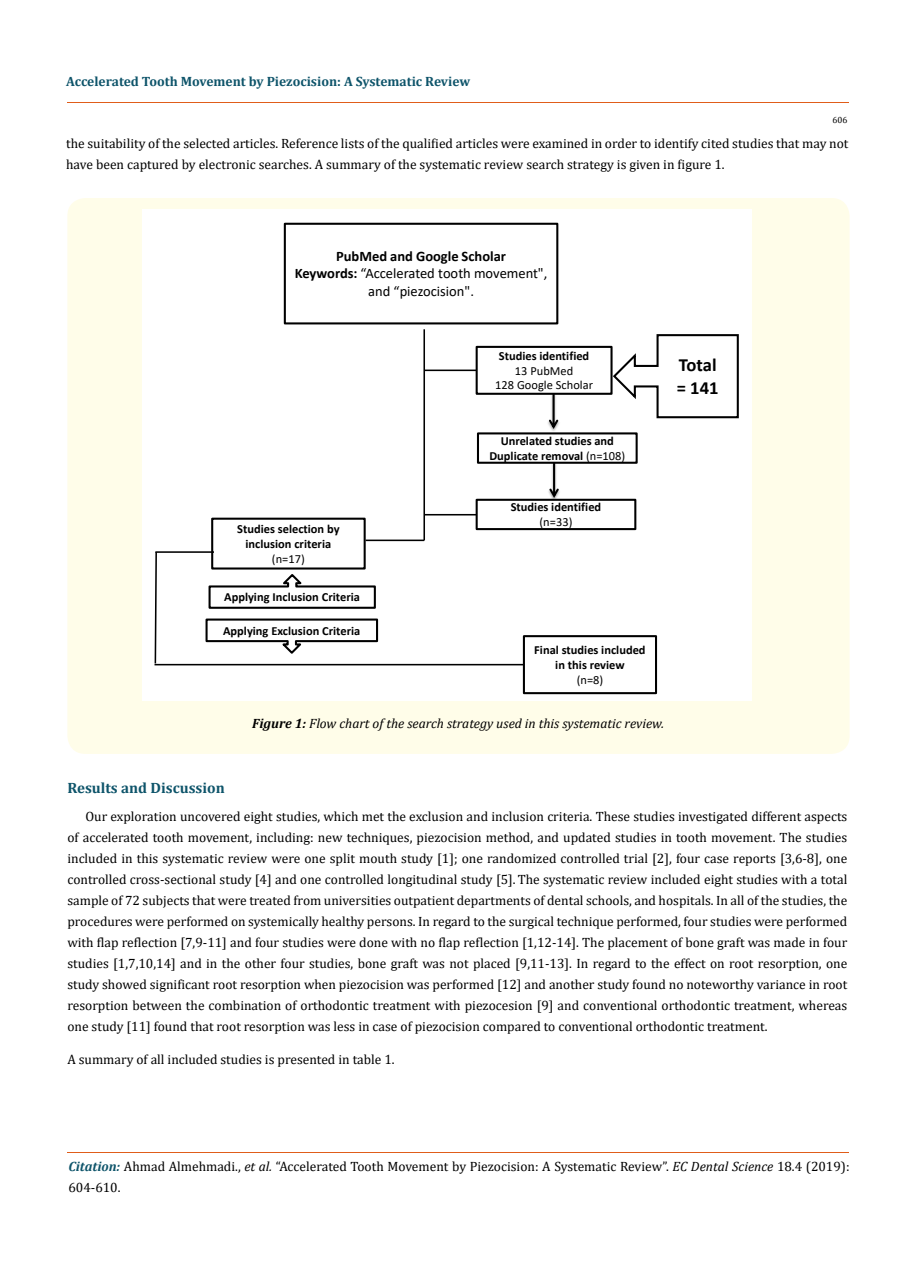
<style>
.page{position:relative;width:917px;height:1262px;background:#fff}
.page>*{position:absolute;margin:0;border:0;box-sizing:border-box;transform-origin:0 0}
.t1{font:700 18.6px/22.5px "Calibri";color:#000}
.t2{font:700 15px "Cambria";color:#0e546a}
.t3{font:14.55px/17.4px "Calibri";color:#000;text-align:center}
.t4{font:13.5px/21px "Cambria";color:#000}
.t5{font:italic 13.5px "Cambria";color:#000}
.t6{font:700 13.5px "Cambria";color:#0e546a}
.t7{font:700 12.45px/14.9px "Calibri";color:#000;text-align:center}
.t8{font:12.45px/14.9px "Calibri";color:#000;text-align:center}
.t9{font:9px "Cambria";color:#000}
.s1{font-weight:700}
.s2{font-weight:400}
.s3{font-weight:700;font-style:italic;color:#0e546a}
.s4{font-style:italic}
</style>
<div class="page">
<hr style="left:67px;top:1152px;width:781px;height:1px;background:#e05d1a">
<div style="left:67px;top:198px;width:782px;height:556px;background:#fffde9;border-radius:18px"></div>
<div style="left:142px;top:209px;width:610px;height:492px;background:#fff"></div>
<div style="left:284px;top:223px;width:274px;height:101px;border:2px solid #000"></div>
<hr style="left:423px;top:329px;width:2px;height:211px;background:#000">
<hr style="left:365px;top:539px;width:59px;height:2px;background:#000">
<hr style="left:424px;top:369px;width:52px;height:2px;background:#000">
<hr style="left:424px;top:514px;width:52px;height:1px;background:#000">
<div style="left:475px;top:346px;width:137px;height:49px;border:2px solid #000"></div>
<div style="left:477px;top:432px;width:160px;height:32px;border:2px solid #000"></div>
<div style="left:475px;top:499px;width:161px;height:31px;border:2px solid #000"></div>
<svg style="left:611px;top:334px;width:128px;height:85px"></svg>
<div style="left:211px;top:517px;width:155px;height:52px;border:2px solid #000"></div>
<hr style="left:155px;top:551px;width:59px;height:2px;background:#000">
<svg style="left:154px;top:551px;width:4px;height:113px"></svg>
<hr style="left:154px;top:664px;width:370px;height:1px;background:#000">
<div style="left:523px;top:635px;width:134px;height:59px;border:2px solid #000"></div>
<svg style="left:208px;top:574px;width:168px;height:35px"></svg>
<svg style="left:205px;top:618px;width:174px;height:36px"></svg>
<img style="left:541px;top:392px;width:25px;height:43px">
<svg style="left:549px;top:394px;width:9px;height:35px"></svg>
<img style="left:541px;top:461px;width:26px;height:41px">
<svg style="left:549px;top:463px;width:10px;height:35px"></svg>
<p class="t6" style="left:66px;top:72px;width:405px">Accelerated Tooth Movement by Piezocision: A Systematic Review</p>
<p class="t9" style="left:832px;top:114px;width:16px">606</p>
<p class="t4" style="left:66px;top:133px;width:783px">the suitability of the selected articles. Reference lists of the qualified articles were examined in order to identify cited studies that may not have been captured by electronic searches. A summary of the systematic review search strategy is given in figure 1.</p>
<p class="t3" style="left:295px;top:247px;width:254px"><span class="s1">PubMed and Google Scholar<br>Keywords:</span> “Accelerated tooth movement", and “piezocision".</p>
<p class="t7" style="left:499px;top:348px;width:92px">Studies identified</p>
<p class="t8" style="left:495px;top:363px;width:99px">13 PubMed<br>128 Google Scholar</p>
<h1 class="t1" style="left:676px;top:353px;width:43px">Total = 141</h1>
<p class="t7" style="left:237px;top:521px;width:104px">Studies selection by inclusion criteria</p>
<p class="t8" style="left:272px;top:551px;width:34px">(n=17)</p>
<p class="t7" style="left:224px;top:589px;width:137px">Applying Inclusion Criteria</p>
<p class="t7" style="left:223px;top:623px;width:139px">Applying Exclusion Criteria</p>
<p class="t7" style="left:489px;top:433px;width:137px">Unrelated studies and<br>Duplicate removal <span class="s2">(n=108)</span></p>
<p class="t7" style="left:510px;top:499px;width:92px">Studies identified</p>
<p class="t8" style="left:539px;top:514px;width:34px">(n=33)</p>
<p class="t7" style="left:534px;top:642px;width:113px">Final studies included in this review</p>
<p class="t8" style="left:576px;top:672px;width:28px">(n=8)</p>
<p class="t5" style="left:252px;top:714px;width:413px"><span class="s1">Figure 1:</span> Flow chart of the search strategy used in this systematic review.</p>
<p class="t2" style="left:67px;top:777px;width:159px">Results and Discussion</p>
<p class="t4" style="left:67px;top:805px;width:781px;text-align:justify;text-indent:18px">Our exploration uncovered eight studies, which met the exclusion and inclusion criteria. These studies investigated different aspects of accelerated tooth movement, including: new techniques, piezocision method, and updated studies in tooth movement. The studies included in this systematic review were one split mouth study [1]; one randomized controlled trial [2], four case reports [3,6-8], one controlled cross-sectional study [4] and one controlled longitudinal study [5].The systematic review included eight studies with a total sample of 72 subjects that were treated from universities outpatient departments of dental schools, and hospitals. In all of the studies, the procedures were performed on systemically healthy persons. In regard to the surgical technique performed, four studies were performed with flap reflection [7,9-11] and four studies were done with no flap reflection [1,12-14]. The placement of bone graft was made in four studies [1,7,10,14] and in the other four studies, bone graft was not placed [9,11-13]. In regard to the effect on root resorption, one study showed significant root resorption when piezocision was performed [12] and another study found no noteworthy variance in root resorption between the combination of orthodontic treatment with piezocesion [9] and conventional orthodontic treatment, whereas one study [11] found that root resorption was less in case of piezocision compared to conventional orthodontic treatment.</p>
<p class="t4" style="left:67px;top:1048px;width:329px">A summary of all included studies is presented in table 1.</p>
<p class="t4" style="left:68px;top:1155px;width:782px"><span class="s3">Citation:</span> Ahmad Almehmadi., <span class="s4">et al.</span> “Accelerated Tooth Movement by Piezocision: A Systematic Review”. <span class="s4">EC Dental Science</span> 18.4 (2019):<br>604-610.</p>
</div>
